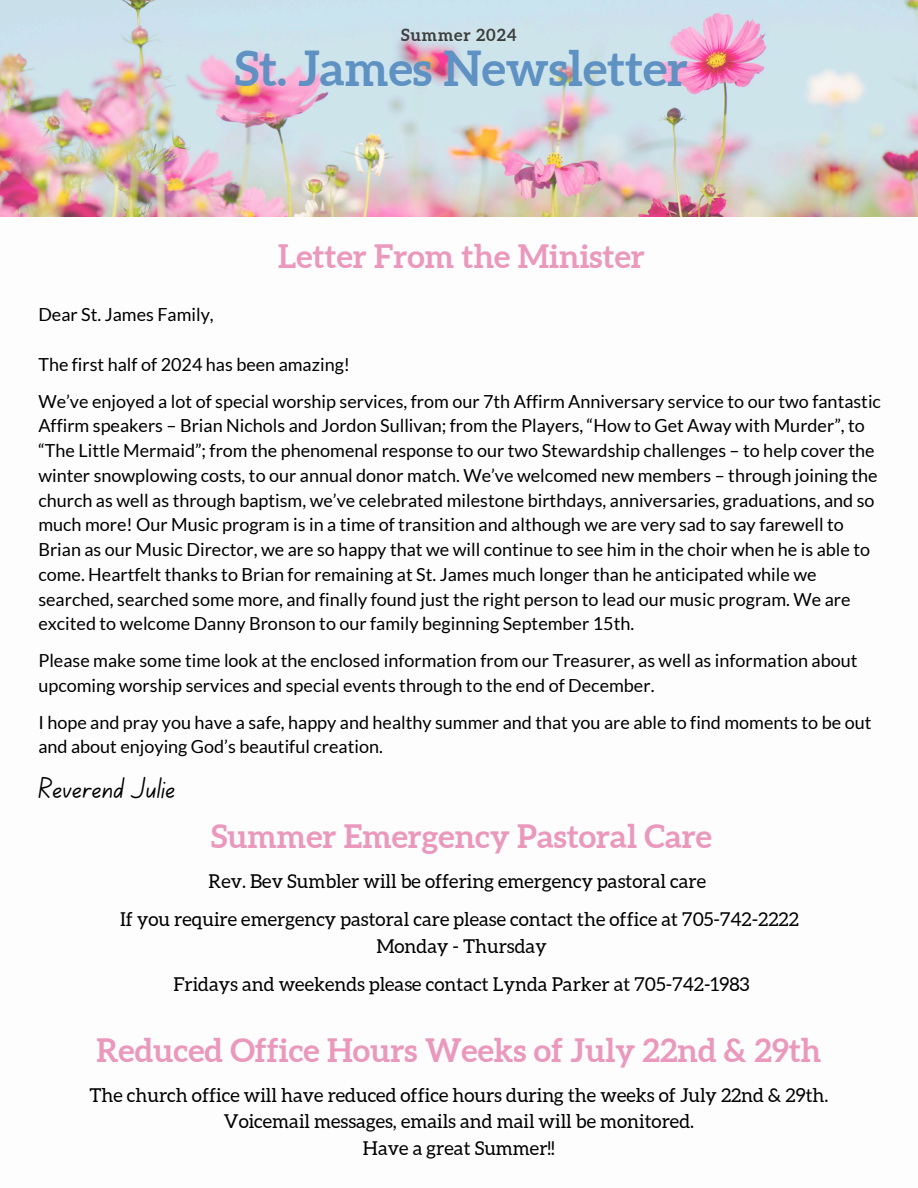
<style>
.page{position:relative;width:918px;height:1188px;background:#fff}
.page>*{position:absolute;margin:0;border:0;box-sizing:border-box;transform-origin:0 0}
.t1{font:700 48.15px "Aleo";color:#5f92c2}
.t2{font:700 32.25px "Aleo";color:#ea99bd}
.t3{font:30.3px "Canva School Font";color:#000}
.t4{font:19.05px/26.5px "Aleo";color:#000;text-align:center}
.t5{font:18px/24.8px "Lato";color:#000}
.t6{font:700 16.8px "Aleo";letter-spacing:.05em;color:#3d3d3d}
</style>
<div class="page">
<img style="left:0;top:0;width:918px;height:217px">
<h4 class="t6" style="left:401px;top:25px;width:117px">Summer 2024</h4>
<h4 class="t1" style="left:235px;top:41px;width:455px">St. James Newsletter</h4>
<h4 class="t2" style="left:278px;top:238px;width:368px">Letter From the Minister</h4>
<p class="t5" style="left:38px;top:302px;width:177px">Dear St. James Family,</p>
<p class="t5" style="left:38px;top:352px;width:313px">The first half of 2024 has been amazing!</p>
<h1 class="t5" style="left:38px;top:388px;width:844px">We’ve enjoyed a lot of special worship services, from our 7th Affirm Anniversary service to our two fantastic Affirm speakers – Brian Nichols and Jordon Sullivan; from the Players, “How to Get Away with Murder”, to “The Little Mermaid”; from the phenomenal response to our two Stewardship challenges – to help cover the winter snowplowing costs, to our annual donor match. We’ve welcomed new members – through joining the church as well as through baptism, we’ve celebrated milestone birthdays, anniversaries, graduations, and so much more! Our Music program is in a time of transition and although we are very sad to say farewell to Brian as our Music Director, we are so happy that we will continue to see him in the choir when he is able to come. Heartfelt thanks to Brian for remaining at St. James much longer than he anticipated while we searched, searched some more, and finally found just the right person to lead our music program. We are excited to welcome Danny Bronson to our family beginning September 15th.</h1>
<h2 class="t5" style="left:38px;top:648px;width:821px">Please make some time look at the enclosed information from our Treasurer, as well as information about upcoming worship services and special events through to the end of December.</h2>
<h4 class="t5" style="left:38px;top:709px;width:835px">I hope and pray you have a safe, happy and healthy summer and that you are able to find moments to be out and about enjoying God’s beautiful creation.</h4>
<h4 class="t3" style="left:38px;top:775px;width:139px">Reverend Julie</h4>
<h3 class="t2" style="left:211px;top:818px;width:503px">Summer Emergency Pastoral Care</h3>
<h2 class="t4" style="left:209px;top:868px;width:499px">Rev. Bev Sumbler will be offering emergency pastoral care</h2>
<h4 class="t4" style="left:120px;top:906px;width:680px">If you require emergency pastoral care please contact the office at 705-742-2222<br>Monday - Thursday</h4>
<h4 class="t4" style="left:173px;top:971px;width:578px">Fridays and weekends please contact Lynda Parker at 705-742-1983</h4>
<h4 class="t2" style="left:97px;top:1031px;width:726px">Reduced Office Hours Weeks of July 22nd &amp; 29th</h4>
<h2 class="t4" style="left:89px;top:1082px;width:741px">The church office will have reduced office hours during the weeks of July 22nd &amp; 29th.<br>Voicemail messages, emails and mail will be monitored.<br>Have a great Summer!!</h2>
</div>
